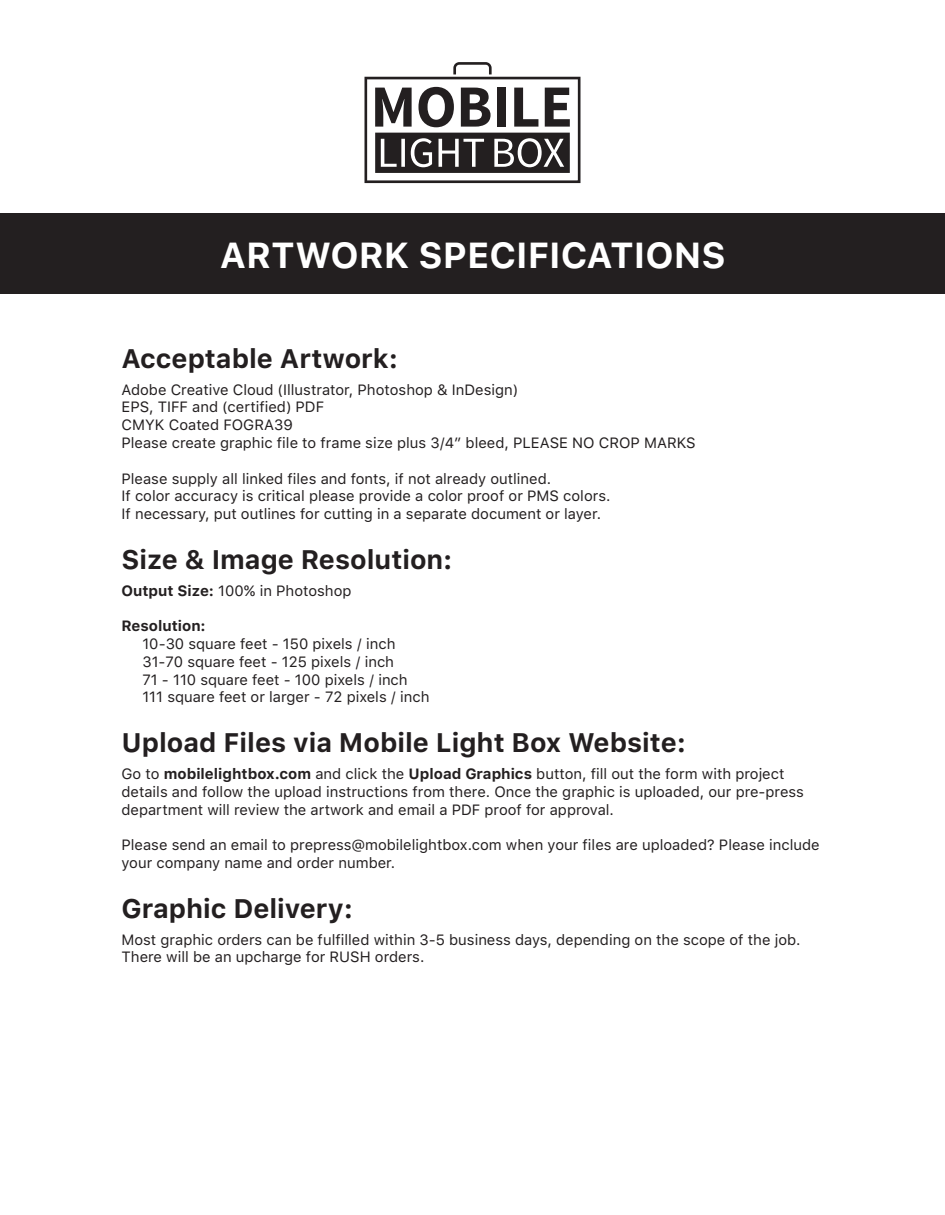
<style>
.page{position:relative;width:945px;height:1215px;background:#fff}
.page>*{position:absolute;margin:0;border:0;box-sizing:border-box;transform-origin:0 0}
.t1{font:700 36px "SFUI Text";color:#fff}
.t2{font:700 26.7px "SFUI Text";color:#231f20}
.t3{font:14.85px/17.9px "SFUI Text";color:#231f20}
.t4{font:700 14.85px "SFUI Text";color:#231f20}
.s1{font-weight:700}
</style>
<div class="page">
<div style="left:0;top:213px;width:945px;height:81px;background:#231f20"></div>
<svg style="left:365px;top:62px;width:216px;height:121px"></svg>
<h1 class="t1" style="left:220px;top:229px;width:507px">ARTWORK SPECIFICATIONS</h1>
<h2 class="t2" style="left:122px;top:339px;width:278px">Acceptable Artwork:</h2>
<p class="t3" style="left:122px;top:380px;width:576px">Adobe Creative Cloud (Illustrator, Photoshop &amp; InDesign)<br>EPS, TIFF and (certified) PDF<br>CMYK Coated FOGRA39<br>Please create graphic file to frame size plus 3/4” bleed, PLEASE NO CROP MARKS</p>
<p class="t3" style="left:122px;top:469px;width:490px">Please supply all linked files and fonts, if not already outlined.<br>If color accuracy is critical please provide a color proof or PMS colors.<br>If necessary, put outlines for cutting in a separate document or layer.</p>
<h2 class="t2" style="left:122px;top:540px;width:333px">Size &amp; Image Resolution:</h2>
<p class="t3" style="left:122px;top:581px;width:232px"><span class="s1">Output Size:</span> 100% in Photoshop</p>
<p class="t4" style="left:122px;top:615px;width:86px">Resolution:</p>
<p class="t3" style="left:142px;top:634px;width:289px">10-30 square feet - 150 pixels / inch 31-70 square feet - 125 pixels / inch<br>71 - 110 square feet - 100 pixels / inch 111 square feet or larger - 72 pixels / inch</p>
<h2 class="t2" style="left:122px;top:723px;width:566px">Upload Files via Mobile Light Box Website:</h2>
<p class="t3" style="left:122px;top:764px;width:684px">Go to <span class="s1">mobilelightbox.com</span> and click the <span class="s1">Upload Graphics</span> button, fill out the form with project details and follow the upload instructions from there. Once the graphic is uploaded, our pre-press department will review the artwork and email a PDF proof for approval.</p>
<p class="t3" style="left:122px;top:836px;width:700px">Please send an email to prepress@mobilelightbox.com when your files are uploaded? Please include your company name and order number.</p>
<h2 class="t2" style="left:122px;top:889px;width:233px">Graphic Delivery:</h2>
<p class="t3" style="left:122px;top:930px;width:680px">Most graphic orders can be fulfilled within 3-5 business days, depending on the scope of the job.<br>There will be an upcharge for RUSH orders.</p>
</div>
